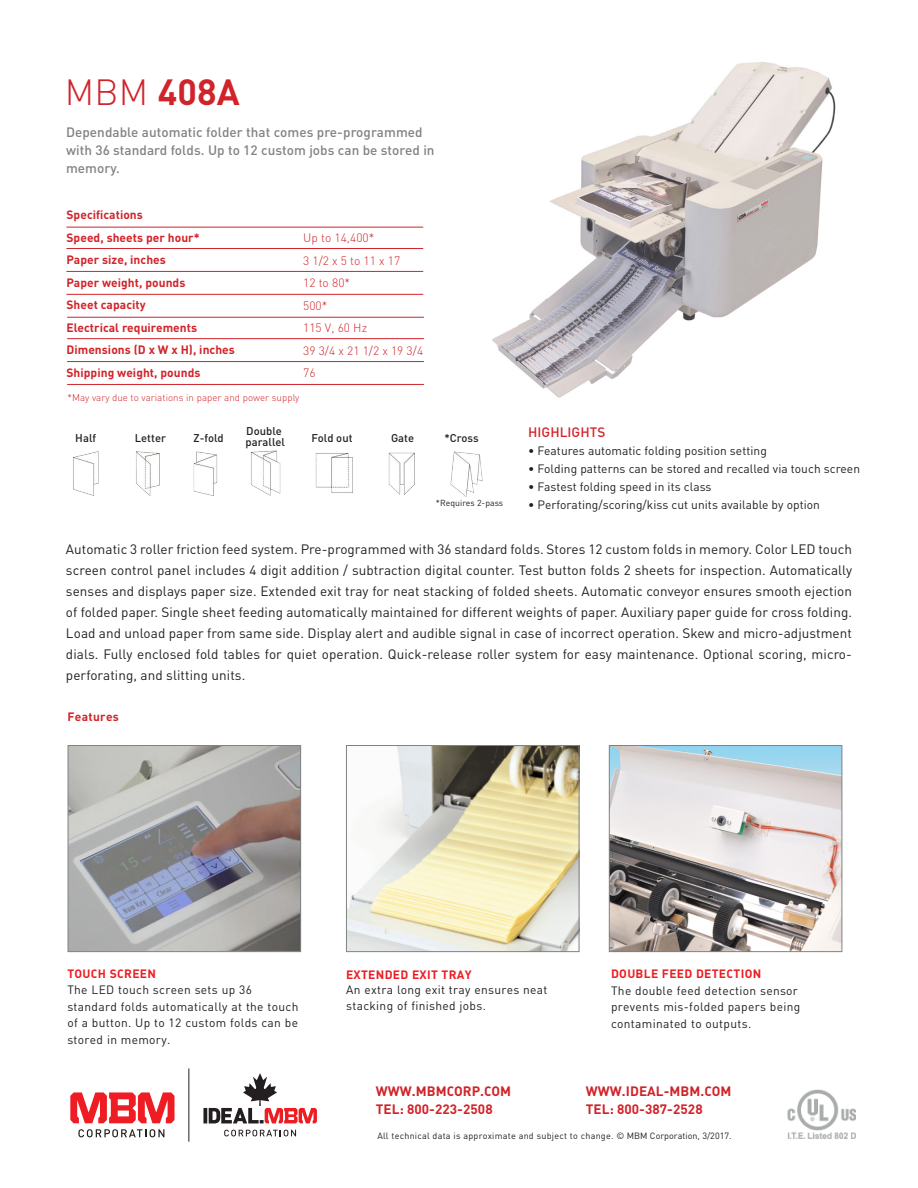
<style>
.page{position:relative;width:918px;height:1188px;background:#fff}
.page>*{position:absolute;margin:0;border:0;box-sizing:border-box;transform-origin:0 0}
.t1{font:700 36px "DIN";color:#d1232a}
.t2{font:13.5px/21px "DIN";letter-spacing:.005em;color:#231f20;text-align:justify}
.t3{font:500 13.5px "DIN";letter-spacing:.005em;color:#808285}
.t4{font:700 13.5px "DIN";letter-spacing:.005em;color:#d1232a}
.t5{font:500 13.5px "DIN";letter-spacing:.005em;color:#d1232a}
.t6{font:12px/16.5px "DIN";letter-spacing:.025em;color:#231f20}
.t7{font:12px "DIN";letter-spacing:.005em;color:#231f20}
.t8{font:700 12px "DIN";letter-spacing:.005em;color:#d1232a}
.t9{font:300 12px "DIN";letter-spacing:.005em;color:#d1232a}
.t10{font:700 12px "DIN";letter-spacing:.025em;color:#ee1d23}
.t11{font:700 12px "DIN";letter-spacing:.025em;color:#d1232a}
.t12{font:500 11.25px "DIN";letter-spacing:.005em;color:#231f20}
.t13{font:300 9.75px "DIN";letter-spacing:.005em;color:#d1232a}
.t14{font:9px "DIN";letter-spacing:.025em;color:#231f20}
.t15{font:8.7px "DIN";letter-spacing:.005em;color:#231f20}
.s1{font-weight:300}
</style>
<div class="page">
<img style="left:492px;top:62px;width:344px;height:336px">
<svg style="left:78px;top:1129px;width:86px;height:8px"></svg>
<svg style="left:70px;top:1092px;width:105px;height:31px"></svg>
<svg style="left:224px;top:1130px;width:72px;height:6px"></svg>
<svg style="left:203px;top:1108px;width:4px;height:15px"></svg>
<svg style="left:209px;top:1073px;width:108px;height:50px"></svg>
<hr style="left:189px;top:1068px;width:1px;height:74px;background:#231f20">
<hr style="left:66px;top:227px;width:357px;height:1px;background:#d1232a">
<hr style="left:66px;top:248px;width:357px;height:1px;background:#d1232a">
<hr style="left:66px;top:271px;width:357px;height:1px;background:#d1232a">
<hr style="left:66px;top:294px;width:357px;height:1px;background:#d1232a">
<hr style="left:67px;top:317px;width:357px;height:1px;background:#d1232a">
<hr style="left:67px;top:338px;width:357px;height:1px;background:#d1232a">
<hr style="left:67px;top:361px;width:357px;height:1px;background:#d1232a">
<hr style="left:67px;top:384px;width:357px;height:1px;background:#d1232a">
<img style="left:70px;top:747px;width:229px;height:203px">
<div style="left:68px;top:745px;width:233px;height:207px;border:1px solid #808285"></div>
<img style="left:348px;top:747px;width:229px;height:203px">
<div style="left:346px;top:745px;width:233px;height:207px;border:1px solid #808285"></div>
<img style="left:787px;top:1089px;width:69px;height:49px">
<img style="left:611px;top:747px;width:229px;height:203px">
<div style="left:609px;top:745px;width:233px;height:207px;border:1px solid #808285"></div>
<img style="left:73px;top:450px;width:410px;height:47px">
<p class="t1" style="left:65px;top:68px;width:176px"><span class="s1">MBM</span> 408A</p>
<p class="t3" style="left:66px;top:124px;width:358px">Dependable automatic folder that comes pre-programmed</p>
<p class="t3" style="left:66px;top:142px;width:370px">with 36 standard folds. Up to 12 custom jobs can be stored in</p>
<p class="t3" style="left:66px;top:160px;width:55px">memory.</p>
<p class="t8" style="left:66px;top:207px;width:78px">Specifications</p>
<p class="t8" style="left:66px;top:230px;width:135px">Speed, sheets per hour*</p>
<p class="t8" style="left:66px;top:252px;width:101px">Paper size, inches</p>
<p class="t8" style="left:66px;top:275px;width:120px">Paper weight, pounds</p>
<p class="t8" style="left:66px;top:297px;width:81px">Sheet capacity</p>
<p class="t8" style="left:66px;top:320px;width:132px">Electrical requirements</p>
<p class="t8" style="left:66px;top:342px;width:170px">Dimensions (D x W x H), inches</p>
<p class="t8" style="left:66px;top:365px;width:136px">Shipping weight, pounds</p>
<p class="t9" style="left:303px;top:231px;width:73px">Up to 14,400*</p>
<p class="t9" style="left:303px;top:253px;width:99px">3 1/2 x 5 to 11 x 17</p>
<p class="t9" style="left:303px;top:276px;width:49px">12 to 80*</p>
<p class="t9" style="left:303px;top:298px;width:26px">500*</p>
<p class="t9" style="left:303px;top:321px;width:65px">115 V, 60 Hz</p>
<p class="t9" style="left:303px;top:343px;width:122px">39 3/4 x 21 1/2 x 19 3/4</p>
<p class="t9" style="left:303px;top:366px;width:14px">76</p>
<p class="t13" style="left:67px;top:391px;width:233px">*May vary due to variations in paper and power supply</p>
<p class="t12" style="left:246px;top:423px;width:37px">Double</p>
<p class="t12" style="left:246px;top:435px;width:41px">parallel</p>
<p class="t12" style="left:75px;top:430px;width:22px">Half</p>
<p class="t12" style="left:135px;top:430px;width:33px">Letter</p>
<p class="t12" style="left:193px;top:430px;width:32px">Z-fold</p>
<p class="t12" style="left:312px;top:430px;width:43px">Fold out</p>
<p class="t12" style="left:391px;top:430px;width:25px">Gate</p>
<p class="t12" style="left:444px;top:430px;width:36px">*Cross</p>
<p class="t15" style="left:436px;top:497px;width:69px">*Requires 2-pass</p>
<p class="t5" style="left:528px;top:423px;width:79px">HIGHLIGHTS</p>
<p class="t7" style="left:528px;top:443px;width:240px">• Features automatic folding position setting</p>
<p class="t7" style="left:528px;top:461px;width:333px">• Folding patterns can be stored and recalled via touch screen</p>
<p class="t7" style="left:528px;top:479px;width:185px">• Fastest folding speed in its class</p>
<p class="t7" style="left:528px;top:497px;width:293px">• Perforating/scoring/kiss cut units available by option</p>
<p class="t2" style="left:66px;top:538px;width:788px">Automatic 3 roller friction feed system. Pre-programmed with 36 standard folds. Stores 12 custom folds in memory. Color LED touch screen control panel includes 4 digit addition / subtraction digital counter. Test button folds 2 sheets for inspection. Automatically senses and displays paper size. Extended exit tray for neat stacking of folded sheets. Automatic conveyor ensures smooth ejection of folded paper. Single sheet feeding automatically maintained for different weights of paper. Auxiliary paper guide for cross folding.<br>Load and unload paper from same side. Display alert and audible signal in case of incorrect operation. Skew and micro-adjustment dials. Fully enclosed fold tables for quiet operation. Quick-release roller system for easy maintenance. Optional scoring, micro&shy;perforating, and slitting units.</p>
<p class="t11" style="left:68px;top:709px;width:53px">Features</p>
<p class="t10" style="left:67px;top:965px;width:90px">TOUCH SCREEN</p>
<p class="t6" style="left:67px;top:981px;width:233px">The LED touch screen sets up 36 standard folds automatically at the touch of a button. Up to 12 custom folds can be stored in memory.</p>
<p class="t10" style="left:346px;top:967px;width:127px">EXTENDED EXIT TRAY</p>
<p class="t10" style="left:611px;top:966px;width:152px">DOUBLE FEED DETECTION</p>
<p class="t6" style="left:346px;top:981px;width:203px">An extra long exit tray ensures neat stacking of finished jobs.</p>
<p class="t6" style="left:611px;top:982px;width:191px">The double feed detection sensor prevents mis-folded papers being contaminated to outputs.</p>
<p class="t4" style="left:376px;top:1082px;width:137px">WWW.MBMCORP.COM</p>
<p class="t4" style="left:376px;top:1100px;width:118px">TEL: 800-223-2508</p>
<p class="t4" style="left:586px;top:1083px;width:147px">WWW.IDEAL-MBM.COM</p>
<p class="t4" style="left:586px;top:1101px;width:118px">TEL: 800-387-2528</p>
<p class="t14" style="left:377px;top:1130px;width:356px">All technical data is approximate and subject to change. © MBM Corporation, 3/2017.</p>
</div>
